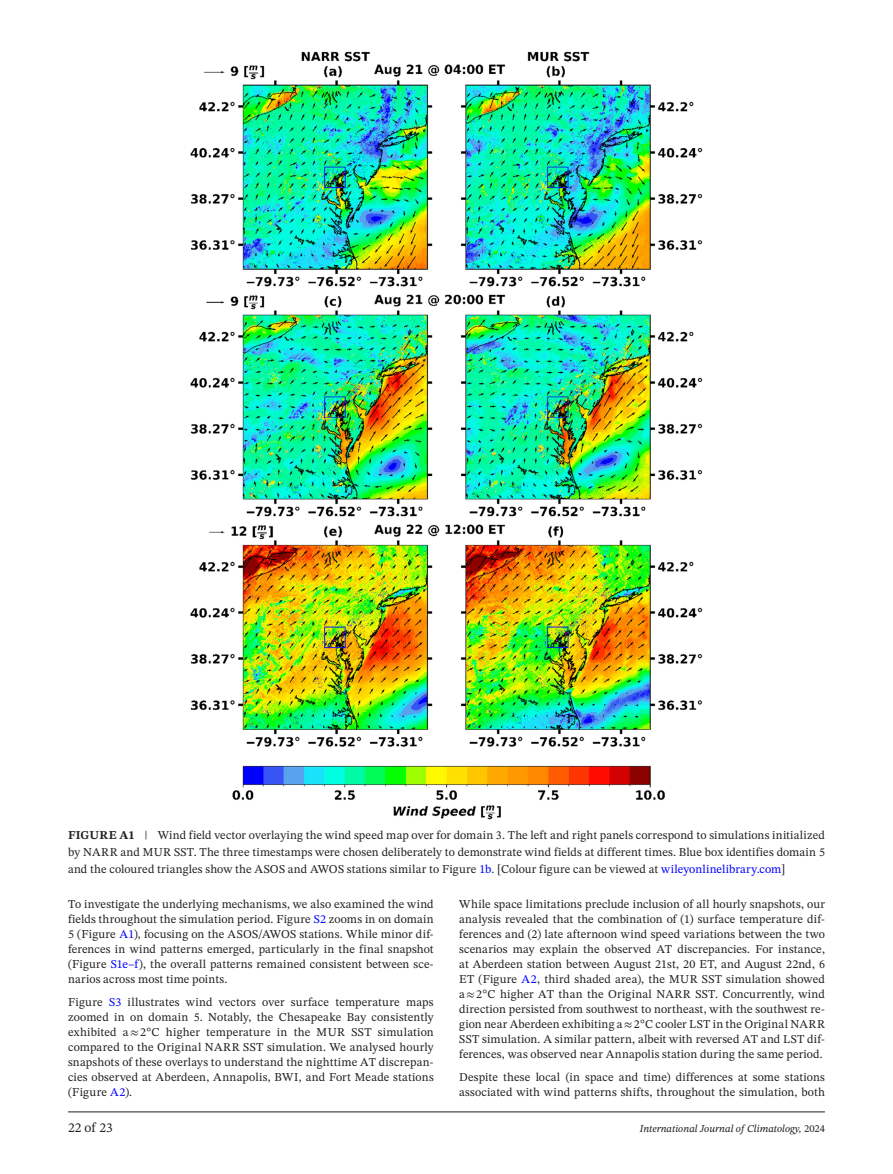
<style>
.page{position:relative;width:893px;height:1174px;background:#fff}
.page>*{position:absolute;margin:0;border:0;box-sizing:border-box;transform-origin:0 0}
.t1{font:13.5px "STIX Two Text";color:#231f20}
.t2{font:12px/15px "STIX Two Text";letter-spacing:.015em;color:#231f20;text-align:justify}
.t3{font:italic 10.5px "STIX Two Text";color:#231f20}
.s1{font-weight:700}
.s2{color:#00f}
.s3{font-family:"STIX"}
.s4{font-style:normal}
</style>
<div class="page">
<hr style="left:68px;top:1111px;width:757px;height:1px;background:#231f20">
<img style="left:191px;top:51px;width:511px;height:768px">
<p class="t2" style="left:68px;top:826px;width:758px;line-height:17.2px"><span class="s1">FIGURE A1</span> | Wind field vector overlaying the wind speed map over for domain 3. The left and right panels correspond to simulations initialized by NARR and MUR SST. The three timestamps were chosen deliberately to demonstrate wind fields at different times. Blue box identifies domain 5 and the coloured triangles show the ASOS and AWOS stations similar to Figure <span class="s2">1b</span>. [Colour figure can be viewed at <span class="s2">wileyonlinelibrary.com</span>]</p>
<p class="t2" style="left:68px;top:896px;width:367px">To investigate the underlying mechanisms, we also examined the wind fields throughout the simulation period. Figure <span class="s2">S2</span> zooms in on domain 5 (Figure <span class="s2">A1</span>), focusing on the ASOS/AWOS stations. While minor dif&shy;ferences in wind patterns emerged, particularly in the final snapshot (Figure <span class="s2">S1e–f</span>), the overall patterns remained consistent between sce&shy;narios across most time points.</p>
<p class="t2" style="left:68px;top:994px;width:367px">Figure <span class="s2">S3</span> illustrates wind vectors over surface temperature maps zoomed in on domain 5. Notably, the Chesapeake Bay consistently exhibited a<span class="s3">≈</span>2°C higher temperature in the MUR SST simulation compared to the Original NARR SST simulation. We analysed hourly snapshots of these overlays to understand the nighttime AT discrepan&shy;cies observed at Aberdeen, Annapolis, BWI, and Fort Meade stations (Figure <span class="s2">A2</span>).</p>
<p class="t2" style="left:459px;top:896px;width:367px">While space limitations preclude inclusion of all hourly snapshots, our analysis revealed that the combination of (1) surface temperature dif&shy;ferences and (2) late afternoon wind speed variations between the two scenarios may explain the observed AT discrepancies. For instance, at Aberdeen station between August 21st, 20 ET, and August 22nd, 6<br>ET (Figure <span class="s2">A2</span>, third shaded area), the MUR SST simulation showed a<span class="s3">≈</span>2°C higher AT than the Original NARR SST. Concurrently, wind direction persisted from southwest to northeast, with the southwest re&shy;gion near Aberdeen exhibiting a<span class="s3">≈</span>2°C cooler LST in the Original NARR SST simulation. A similar pattern, albeit with reversed AT and LST dif&shy;ferences, was observed near Annapolis station during the same period.</p>
<p class="t2" style="left:459px;top:1069px;width:367px">Despite these local (in space and time) differences at some stations associated with wind patterns shifts, throughout the simulation, both</p>
<p class="t1" style="left:68px;top:1118px;width:46px">22 of 23</p>
<p class="t3" style="left:640px;top:1121px;width:187px">International Journal of Climatology, <span class="s4">2024</span></p>
</div>
